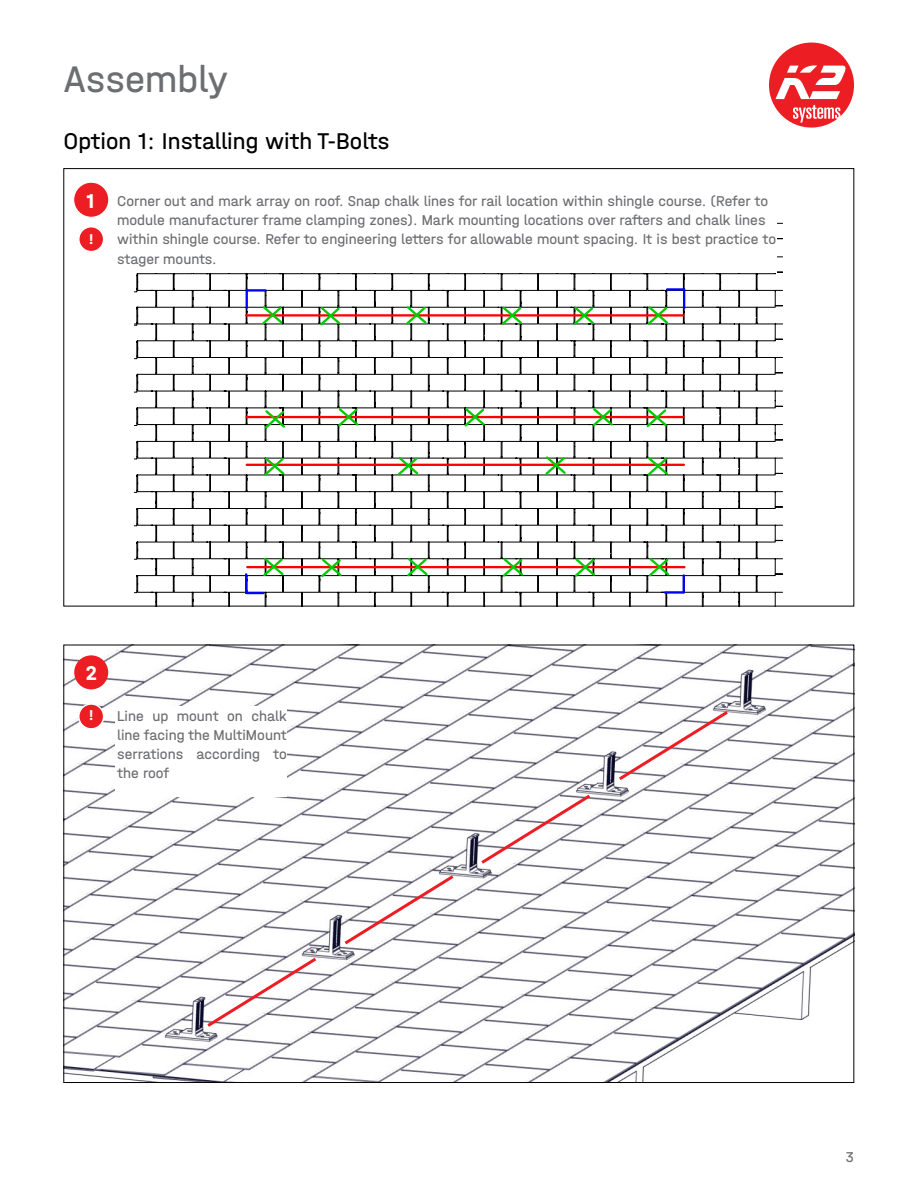
<style>
.page{position:relative;width:918px;height:1188px;background:#fff}
.page>*{position:absolute;margin:0;border:0;box-sizing:border-box;transform-origin:0 0}
.t1{font:39px "K2 Halvar Mittelschrift Regular";color:#6d6e71}
.t2{font:24px "K2 Halvar Mittelschrift Regular";color:#000}
.t3{font:21px "K2 Halvar Mittelschrift Bold";color:#fff}
.t4{font:15px/19px "K2 Halvar Mittelschrift Regular";color:#6d6e71}
.t5{font:15px "K2 Halvar Mittelschrift Bold";color:#fff}
</style>
<div class="page">
<svg style="left:769px;top:43px;width:85px;height:85px"></svg>
<svg style="left:134px;top:273px;width:367px;height:331px"></svg>
<svg style="left:501px;top:272px;width:282px;height:332px"></svg>
<hr style="left:246px;top:314px;width:437px;height:3px;background:#f00">
<hr style="left:246px;top:416px;width:438px;height:2px;background:#f00">
<hr style="left:247px;top:464px;width:437px;height:2px;background:#f00">
<svg style="left:646px;top:304px;width:24px;height:23px"></svg>
<svg style="left:262px;top:455px;width:25px;height:23px"></svg>
<svg style="left:396px;top:455px;width:24px;height:22px"></svg>
<svg style="left:543px;top:454px;width:25px;height:23px"></svg>
<svg style="left:645px;top:455px;width:25px;height:23px"></svg>
<svg style="left:645px;top:407px;width:24px;height:22px"></svg>
<svg style="left:590px;top:406px;width:25px;height:23px"></svg>
<svg style="left:462px;top:406px;width:25px;height:23px"></svg>
<svg style="left:336px;top:406px;width:25px;height:23px"></svg>
<svg style="left:263px;top:408px;width:24px;height:23px"></svg>
<svg style="left:572px;top:304px;width:24px;height:23px"></svg>
<svg style="left:500px;top:304px;width:24px;height:23px"></svg>
<svg style="left:404px;top:304px;width:25px;height:23px"></svg>
<svg style="left:318px;top:305px;width:25px;height:22px"></svg>
<svg style="left:260px;top:304px;width:25px;height:23px"></svg>
<hr style="left:247px;top:566px;width:438px;height:2px;background:#f00">
<svg style="left:647px;top:556px;width:24px;height:23px"></svg>
<svg style="left:573px;top:556px;width:24px;height:23px"></svg>
<svg style="left:501px;top:556px;width:24px;height:23px"></svg>
<svg style="left:405px;top:556px;width:25px;height:22px"></svg>
<svg style="left:319px;top:557px;width:25px;height:22px"></svg>
<svg style="left:246px;top:290px;width:2px;height:17px"></svg>
<hr style="left:247px;top:289px;width:19px;height:3px;background:#00f">
<svg style="left:245px;top:556px;width:41px;height:38px"></svg>
<svg style="left:683px;top:575px;width:2px;height:17px"></svg>
<hr style="left:665px;top:591px;width:19px;height:3px;background:#00f">
<hr style="left:667px;top:288px;width:17px;height:3px;background:#00f">
<svg style="left:683px;top:290px;width:2px;height:18px"></svg>
<div style="left:74px;top:182px;width:35px;height:35px;background:#ed1d24;border-radius:50%"></div>
<div style="left:73px;top:182px;width:36px;height:36px;border:1px solid #fff;border-radius:50%"></div>
<img style="left:66px;top:647px;width:786px;height:434px">
<div style="left:74px;top:655px;width:34px;height:34px;background:#ed1d24;border-radius:50%"></div>
<div style="left:79px;top:227px;width:25px;height:25px;background:#ed1d24;border-radius:50%"></div>
<div style="left:78px;top:226px;width:26px;height:26px;border:2px solid #fff;border-radius:50%"></div>
<div style="left:79px;top:704px;width:25px;height:25px;background:#ed1d24;border-radius:50%"></div>
<div style="left:78px;top:703px;width:26px;height:27px;border:2px solid #fff;border-radius:50%"></div>
<div style="left:115px;top:182px;width:661px;height:91px;background:#fff"></div>
<div style="left:115px;top:706px;width:172px;height:91px;background:#fff"></div>
<svg style="left:204px;top:955px;width:116px;height:75px"></svg>
<svg style="left:341px;top:872px;width:116px;height:75px"></svg>
<svg style="left:478px;top:792px;width:116px;height:75px"></svg>
<svg style="left:616px;top:708px;width:115px;height:75px"></svg>
<h1 class="t1" style="left:64px;top:56px;width:166px">Assembly</h1>
<h2 class="t2" style="left:64px;top:127px;width:327px">Option 1: Installing with T-Bolts</h2>
<h3 class="t3" style="left:86px;top:188px;width:9px">1</h3>
<p class="t5" style="left:89px;top:230px;width:6px">!</p>
<p class="t4" style="left:117px;top:192px;width:660px">Corner out and mark array on roof. Snap chalk lines for rail location within shingle course. (Refer to module manufacturer frame clamping zones). Mark mounting locations over rafters and chalk lines within shingle course. Refer to engineering letters for allowable mount spacing. It is best practice to stager mounts.</p>
<h3 class="t3" style="left:86px;top:661px;width:13px">2</h3>
<p class="t5" style="left:89px;top:706px;width:6px">!</p>
<p class="t4" style="left:117px;top:706px;width:171px;text-align:justify">Line up mount on chalk line facing the MultiMount serrations according to the roof</p>
<p class="t4" style="left:846px;top:1147px;width:10px">3</p>
</div>
